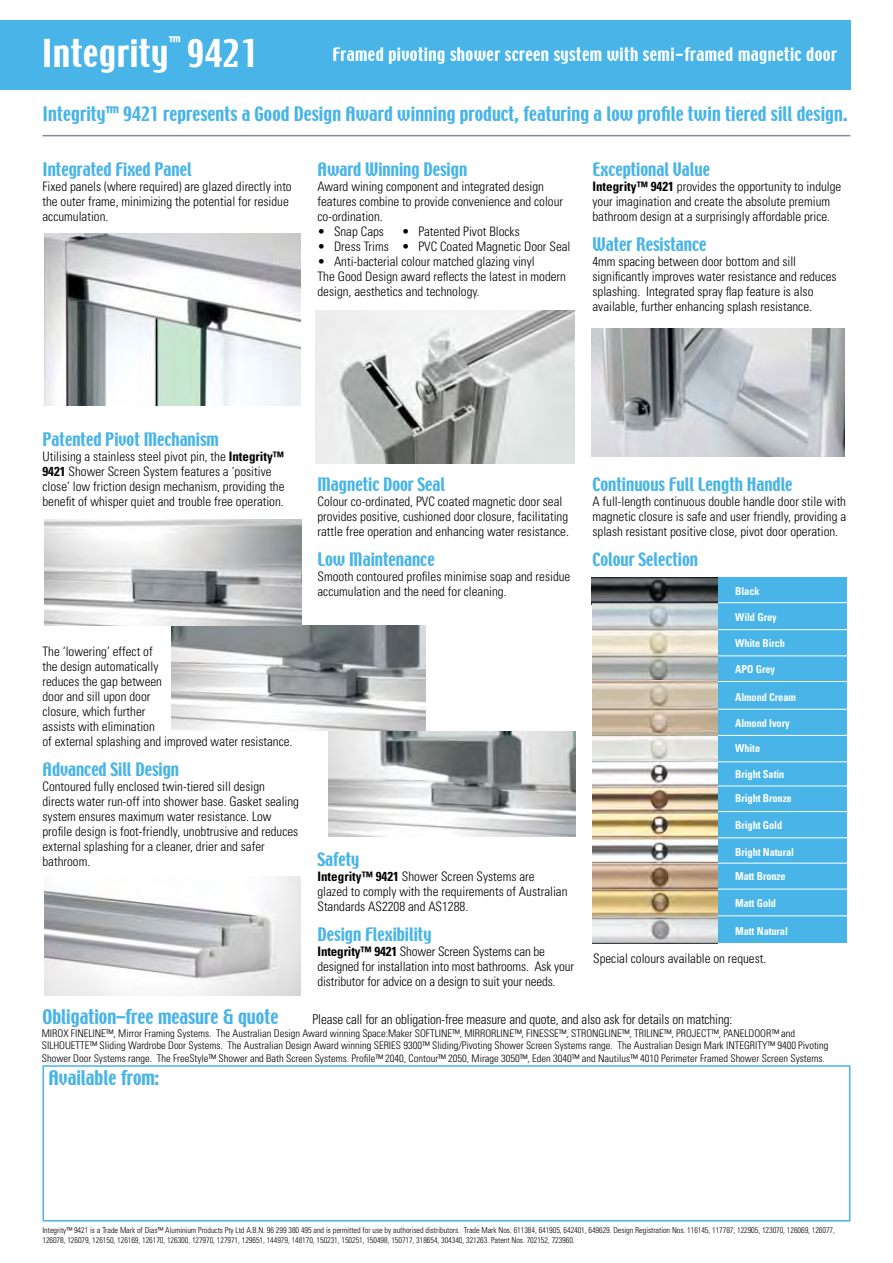
<style>
.page{position:relative;width:893px;height:1263px;background:#fff}
.page>*{position:absolute;margin:0;border:0;box-sizing:border-box;transform-origin:0 0}
.t1{font:34.05px "Techno";letter-spacing:.025em;color:#fff}
.t2{font:18px "Techno";color:#48b4e7}
.t3{font:17.7px "Techno";letter-spacing:.005em;color:#48b4e7}
.t4{font:16.5px "Techno";color:#48b4e7}
.t5{font:16.5px "Techno";letter-spacing:.025em;color:#fff}
.t6{font:15.45px "Techno";color:#fff}
.t7{font:300 condensed 13.5px "Univers";letter-spacing:-.01em;color:#000}
.t8{font:300 condensed 13.05px/15px "Univers";color:#000}
.t9{font:700 condensed 10.95px "Univers";letter-spacing:-.01em;color:#fff;scale:.95 1}
.t10{font:300 condensed 10.5px/12.6px "Univers";color:#000}
.t11{font:300 condensed 8.1px/9.8px "Univers";letter-spacing:-.005em;color:#000}
.s1{font-weight:700}
</style>
<div class="page">
<div style="left:43px;top:1065px;width:807px;height:156px;border:2px solid #48b4e7"></div>
<img style="left:44px;top:876px;width:257px;height:119px">
<img style="left:591px;top:328px;width:253px;height:129px">
<img style="left:44px;top:234px;width:256px;height:171px">
<img style="left:316px;top:310px;width:258px;height:153px">
<div style="left:0;top:21px;width:850px;height:69px;background:#48b4e7"></div>
<hr style="left:43px;top:135px;width:807px;height:1px;background:#838b92">
<img style="left:328px;top:731px;width:247px;height:106px">
<div style="left:717px;top:577px;width:130px;height:366px;background:#48b4e7"></div>
<hr style="left:706px;top:602px;width:141px;height:1px;background:#fff">
<hr style="left:706px;top:629px;width:141px;height:1px;background:#fff">
<hr style="left:706px;top:655px;width:141px;height:1px;background:#fff">
<hr style="left:706px;top:681px;width:141px;height:1px;background:#fff">
<hr style="left:706px;top:709px;width:141px;height:1px;background:#fff">
<hr style="left:706px;top:735px;width:141px;height:1px;background:#fff">
<hr style="left:717px;top:761px;width:130px;height:1px;background:#fff">
<hr style="left:706px;top:786px;width:141px;height:1px;background:#fff">
<hr style="left:706px;top:811px;width:141px;height:1px;background:#fff">
<hr style="left:706px;top:837px;width:141px;height:1px;background:#fff">
<hr style="left:706px;top:863px;width:141px;height:1px;background:#fff">
<hr style="left:706px;top:889px;width:141px;height:1px;background:#fff">
<hr style="left:706px;top:915px;width:141px;height:1px;background:#fff">
<img style="left:592px;top:577px;width:125px;height:26px">
<img style="left:592px;top:603px;width:125px;height:340px">
<img style="left:172px;top:625px;width:253px;height:105px">
<img style="left:44px;top:520px;width:258px;height:105px">
<h1 class="t1" style="left:42px;top:31px;width:128px">Integrity</h1>
<p class="t6" style="left:169px;top:32px;width:13px">™</p>
<h1 class="t1" style="left:187px;top:31px;width:72px">9421</h1>
<p class="t5" style="left:332px;top:43px;width:506px">Framed pivoting shower screen system with semi-framed magnetic door</p>
<h3 class="t3" style="left:43px;top:102px;width:807px">Integrity™ 9421 represents a Good Design Award winning product, featuring a low profile twin tiered sill design.</h3>
<p class="t4" style="left:43px;top:158px;width:151px">Integrated Fixed Panel</p>
<p class="t8" style="left:43px;top:179px;width:251px">Fixed panels (where required) are glazed directly into the outer frame, minimizing the potential for residue accumulation.</p>
<p class="t4" style="left:317px;top:158px;width:151px">Award Winning Design</p>
<p class="t8" style="left:317px;top:179px;width:247px">Award wining component and integrated design features combine to provide convenience and colour co-ordination.</p>
<p class="t8" style="left:317px;top:224px;width:68px">• Snap Caps</p>
<p class="t8" style="left:317px;top:239px;width:73px">• Dress Trims</p>
<p class="t8" style="left:317px;top:254px;width:250px">• Anti-bacterial colour matched glazing vinyl<br>The Good Design award reflects the latest in modern design, aesthetics and technology.</p>
<p class="t8" style="left:402px;top:224px;width:119px">• Patented Pivot Blocks</p>
<p class="t8" style="left:402px;top:239px;width:170px">• PVC Coated Magnetic Door Seal</p>
<p class="t4" style="left:592px;top:158px;width:119px">Exceptional Value</p>
<p class="t8" style="left:592px;top:179px;width:250px"><span class="s1">Integrity™ 9421</span> provides the opportunity to indulge your imagination and create the absolute premium bathroom design at a surprisingly affordable price.</p>
<p class="t4" style="left:592px;top:233px;width:115px">Water Resistance</p>
<p class="t8" style="left:592px;top:254px;width:246px">4mm spacing between door bottom and sill significantly improves water resistance and reduces splashing. Integrated spray flap feature is also available, further enhancing splash resistance.</p>
<p class="t4" style="left:43px;top:428px;width:178px">Patented Pivot Mechanism</p>
<p class="t8" style="left:43px;top:449px;width:244px">Utilising a stainless steel pivot pin, the <span class="s1">Integrity™ 9421</span> Shower Screen System features a ‘positive close’ low friction design mechanism, providing the benefit of whisper quiet and trouble free operation.</p>
<p class="t8" style="left:43px;top:644px;width:251px">The ‘lowering’ effect of<br>the design automatically<br>reduces the gap between<br>door and sill upon door<br>closure, which further<br>assists with elimination<br>of external splashing and improved water resistance.</p>
<p class="t4" style="left:43px;top:758px;width:138px">Advanced Sill Design</p>
<p class="t8" style="left:43px;top:779px;width:258px">Contoured fully enclosed twin-tiered sill design directs water run-off into shower base. Gasket sealing system ensures maximum water resistance. Low profile design is foot-friendly, unobtrusive and reduces external splashing for a cleaner, drier and safer bathroom.</p>
<p class="t4" style="left:317px;top:473px;width:129px">Magnetic Door Seal</p>
<p class="t8" style="left:317px;top:494px;width:253px">Colour co-ordinated, PVC coated magnetic door seal provides positive, cushioned door closure, facilitating rattle free operation and enhancing water resistance.</p>
<p class="t4" style="left:317px;top:548px;width:119px">Low Maintenance</p>
<p class="t8" style="left:317px;top:569px;width:254px">Smooth contoured profiles minimise soap and residue accumulation and the need for cleaning.</p>
<p class="t4" style="left:317px;top:848px;width:43px">Safety</p>
<p class="t8" style="left:317px;top:869px;width:252px"><span class="s1">Integrity™ 9421</span> Shower Screen Systems are glazed to comply with the requirements of Australian<br>Standards AS2208 and AS1288.</p>
<p class="t4" style="left:317px;top:923px;width:115px">Design Flexibility</p>
<p class="t8" style="left:317px;top:944px;width:258px"><span class="s1">Integrity™ 9421</span> Shower Screen Systems can be designed for installation into most bathrooms. Ask your distributor for advice on a design to suit your needs.</p>
<p class="t4" style="left:592px;top:473px;width:202px">Continuous Full Length Handle</p>
<p class="t8" style="left:592px;top:494px;width:255px;text-align:justify">A full-length continuous double handle door stile with magnetic closure is safe and user friendly, providing a splash resistant positive close, pivot door operation.</p>
<p class="t4" style="left:592px;top:548px;width:107px">Colour Selection</p>
<p class="t9" style="left:735px;top:585px;width:27px">Black</p>
<p class="t9" style="left:735px;top:611px;width:45px">Wild Grey</p>
<p class="t9" style="left:735px;top:636px;width:54px">White Birch</p>
<p class="t9" style="left:735px;top:662px;width:43px">APO Grey</p>
<p class="t9" style="left:735px;top:690px;width:65px">Almond Cream</p>
<p class="t9" style="left:735px;top:716px;width:59px">Almond Ivory</p>
<p class="t9" style="left:735px;top:742px;width:28px">White</p>
<p class="t9" style="left:735px;top:767px;width:53px">Bright Satin</p>
<p class="t9" style="left:735px;top:791px;width:61px">Bright Bronze</p>
<p class="t9" style="left:735px;top:818px;width:51px">Bright Gold</p>
<p class="t9" style="left:735px;top:845px;width:63px">Bright Natural</p>
<p class="t9" style="left:735px;top:869px;width:55px">Matt Bronze</p>
<p class="t9" style="left:735px;top:896px;width:44px">Matt Gold</p>
<p class="t9" style="left:735px;top:925px;width:57px">Matt Natural</p>
<p class="t8" style="left:593px;top:951px;width:175px">Special colours available on request.</p>
<h2 class="t2" style="left:43px;top:1004px;width:237px">Obligation–free measure &amp; quote</h2>
<p class="t7" style="left:313px;top:1011px;width:421px">Please call for an obligation-free measure and quote, and also ask for details on matching:</p>
<p class="t10" style="left:42px;top:1026px;width:788px">MIROX FINELINE™, Mirror Framing Systems. The Australian Design Award winning Space:Maker SOFTLINE™, MIRRORLINE™, FINESSE™, STRONGLINE™, TRILINE™, PROJECT™, PANELDOOR™ and<br>SILHOUETTE™ Sliding Wardrobe Door Systems. The Australian Design Award winning SERIES 9300™ Sliding/Pivoting Shower Screen Systems range. The Australian Design Mark INTEGRITY™ 9400 Pivoting<br>Shower Door Systems range. The FreeStyle™ Shower and Bath Screen Systems. Profile™ 2040, Contour™ 2050, Mirage 3050™, Eden 3040™ and Nautilus™ 4010 Perimeter Framed Shower Screen Systems.</p>
<h2 class="t2" style="left:49px;top:1065px;width:112px">Available from:</h2>
<p class="t11" style="left:42px;top:1225px;width:794px">Integrity™ 9421 is a Trade Mark of Dias™ Aluminium Products Pty Ltd A.B.N. 96 299 380 495 and is permitted for use by authorised distributors. Trade Mark Nos. 611384, 641905, 642401, 649629. Design Registration Nos. 116145, 117787, 122905, 123070, 126069, 126077,<br>126078, 126079, 126150, 126169, 126170, 126300, 127970, 127971, 129651, 144979, 148170, 150231, 150251, 150498, 150717, 318654, 304340, 321263. Patent Nos. 702152, 723960.</p>
</div>
